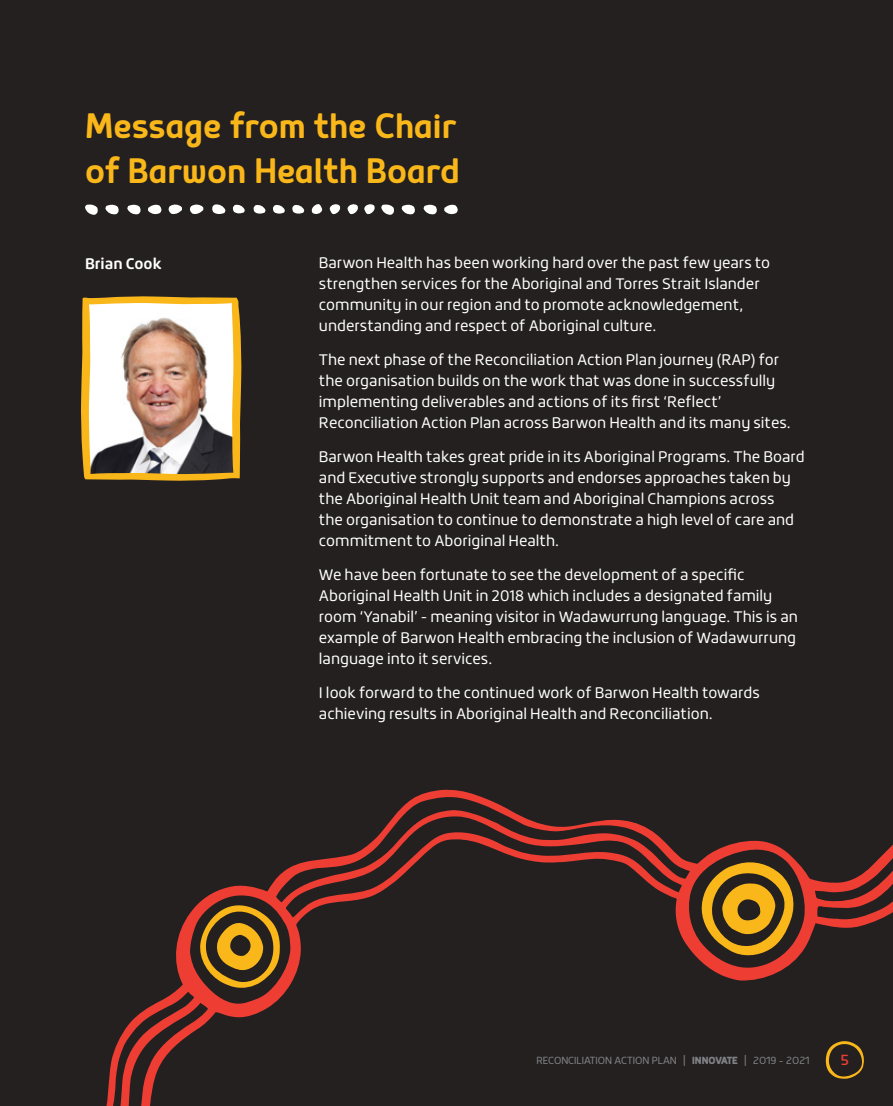
<style>
.page{position:relative;width:893px;height:1106px;background:#252020}
.page>*{position:absolute;margin:0;border:0;box-sizing:border-box;transform-origin:0 0}
.Heading_1{font:43.5px/45px "Mairy Regular 5";color:#f9b71a}
.t1{font:18px "Mairy";color:#ee3e34}
.Body_right_indent{font:15px/21px "Roihu";color:#fff}
.Body{font:700 15px "Roihu";color:#fff}
.t2{font:12.75px "Mairy Regular 4";color:#808285}
.s1{font-family:"Mairy Regular 6"}
</style>
<div class="page">
<svg style="left:330px;top:204px;width:11px;height:10px"></svg>
<svg style="left:85px;top:204px;width:13px;height:11px"></svg>
<svg style="left:105px;top:204px;width:14px;height:11px"></svg>
<svg style="left:127px;top:204px;width:14px;height:11px"></svg>
<svg style="left:148px;top:204px;width:14px;height:11px"></svg>
<svg style="left:168px;top:204px;width:14px;height:10px"></svg>
<svg style="left:190px;top:204px;width:14px;height:10px"></svg>
<svg style="left:212px;top:204px;width:14px;height:10px"></svg>
<svg style="left:233px;top:204px;width:12px;height:10px"></svg>
<svg style="left:253px;top:205px;width:13px;height:9px"></svg>
<svg style="left:273px;top:205px;width:12px;height:9px"></svg>
<svg style="left:292px;top:204px;width:30px;height:10px"></svg>
<svg style="left:347px;top:204px;width:47px;height:11px"></svg>
<svg style="left:401px;top:204px;width:14px;height:11px"></svg>
<svg style="left:423px;top:204px;width:14px;height:11px"></svg>
<svg style="left:444px;top:204px;width:14px;height:11px"></svg>
<img style="left:81px;top:296px;width:161px;height:185px">
<svg style="left:211px;top:789px;width:638px;height:290px"></svg>
<svg style="left:686px;top:789px;width:207px;height:180px"></svg>
<svg style="left:290px;top:902px;width:392px;height:15px"></svg>
<svg style="left:276px;top:795px;width:414px;height:107px"></svg>
<svg style="left:106px;top:894px;width:184px;height:212px"></svg>
<svg style="left:825px;top:1040px;width:39px;height:38px"></svg>
<p class="Heading_1" style="left:85px;top:102px;width:376px">Message from the Chair of Barwon Health Board</p>
<p class="Body" style="left:85px;top:255px;width:78px">Brian Cook</p>
<p class="Body_right_indent" style="left:319px;top:253px;width:453px">Barwon Health has been working hard over the past few years to strengthen services for the Aboriginal and Torres Strait Islander community in our region and to promote acknowledgement, understanding and respect of Aboriginal culture.</p>
<p class="Body_right_indent" style="left:319px;top:349px;width:473px">The next phase of the Reconciliation Action Plan journey (RAP) for the organisation builds on the work that was done in successfully implementing deliverables and actions of its first ‘Reflect’ Reconciliation Action Plan across Barwon Health and its many sites.</p>
<p class="Body_right_indent" style="left:319px;top:446px;width:487px">Barwon Health takes great pride in its Aboriginal Programs. The Board and Executive strongly supports and endorses approaches taken by the Aboriginal Health Unit team and Aboriginal Champions across<br>the organisation to continue to demonstrate a high level of care and commitment to Aboriginal Health.</p>
<p class="Body_right_indent" style="left:319px;top:564px;width:480px">We have been fortunate to see the development of a specific Aboriginal Health Unit in 2018 which includes a designated family room ‘Yanabil’ - meaning visitor in Wadawurrung language. This is an example of Barwon Health embracing the inclusion of Wadawurrung language into it services.</p>
<p class="Body_right_indent" style="left:319px;top:682px;width:442px">I look forward to the continued work of Barwon Health towards achieving results in Aboriginal Health and Reconciliation.</p>
<p class="t2" style="left:537px;top:1052px;width:274px">RECONCILIATION ACTION PLAN | <span class="s1">INNOVATE</span> | 2019 - 2021</p>
<p class="t1" style="left:841px;top:1049px;width:10px">5</p>
</div>
